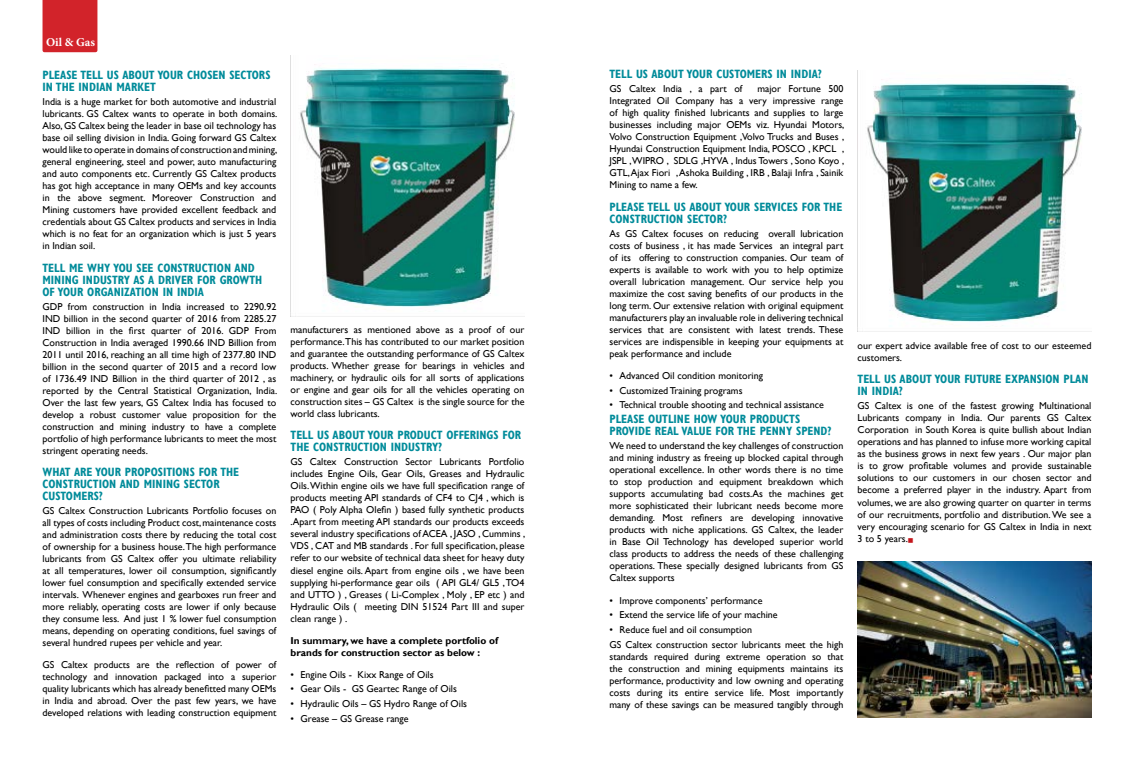
<style>
.page{position:relative;width:1134px;height:772px;background:#fff}
.page>*{position:absolute;margin:0;border:0;box-sizing:border-box;transform-origin:0 0}
.t1{font:700 condensed 12px/12px "Gill Sans";color:#008b9a;scale:.96 1}
.t2{font:700 12px "Minion Pro";letter-spacing:.005em;color:#fff}
.t3{font:10px/12px "Gill Sans";color:#000;text-align:justify}
.t4{font:700 10px/12px "Gill Sans";color:#000}
.s1{color:#c4161c}
</style>
<div class="page">
<img style="left:300px;top:64px;width:215px;height:247px">
<img style="left:857px;top:71px;width:225px;height:260px">
<img style="left:857px;top:561px;width:234px;height:156px">
<div style="left:43px;top:0;width:54px;height:52px;background:#d2232a"></div>
<p class="t2" style="left:46px;top:34px;width:50px">Oil &amp; Gas</p>
<p class="t1" style="left:43px;top:69px;width:239px">PLEASE TELL US ABOUT YOUR CHOSEN SECTORS<br>IN THE INDIAN MARKET</p>
<p class="t3" style="left:43px;top:96px;width:236px">India is a huge market for both automotive and industrial lubricants. GS Caltex wants to operate in both domains.<br>Also, GS Caltex being the leader in base oil technology has base oil selling division in India. Going forward GS Caltex would like to operate in domains of construction and mining, general engineering, steel and power, auto manufacturing and auto components etc. Currently GS Caltex products has got high acceptance in many OEMs and key accounts in the above segment. Moreover Construction and Mining customers have provided excellent feedback and credentials about GS Caltex products and services in India which is no feat for an organization which is just 5 years in Indian soil.</p>
<p class="t1" style="left:43px;top:261px;width:230px">TELL ME WHY YOU SEE CONSTRUCTION AND<br>MINING INDUSTRY AS A DRIVER FOR GROWTH<br>OF YOUR ORGANIZATION IN INDIA</p>
<p class="t3" style="left:43px;top:300px;width:236px">GDP from construction in India increased to 2290.92<br>IND billion in the second quarter of 2016 from 2285.27<br>IND billion in the first quarter of 2016. GDP From Construction in India averaged 1990.66 IND Billion from 2011 until 2016, reaching an all time high of 2377.80 IND billion in the second quarter of 2015 and a record low of 1736.49 IND Billion in the third quarter of 2012 , as reported by the Central Statistical Organization, India.<br>Over the last few years, GS Caltex India has focused to develop a robust customer value proposition for the construction and mining industry to have a complete portfolio of high performance lubricants to meet the most stringent operating needs.</p>
<p class="t1" style="left:43px;top:465px;width:206px">WHAT ARE YOUR PROPOSITIONS FOR THE<br>CONSTRUCTION AND MINING SECTOR<br>CUSTOMERS?</p>
<p class="t3" style="left:43px;top:504px;width:235px">GS Caltex Construction Lubricants Portfolio focuses on all types of costs including Product cost, maintenance costs and administration costs there by reducing the total cost of ownership for a business house. The high performance lubricants from GS Caltex offer you ultimate reliability at all temperatures, lower oil consumption, significantly lower fuel consumption and specifically extended service intervals. Whenever engines and gearboxes run freer and more reliably, operating costs are lower if only because they consume less. And just 1 % lower fuel consumption means, depending on operating conditions, fuel savings of several hundred rupees per vehicle and year.</p>
<p class="t3" style="left:43px;top:658px;width:235px">GS Caltex products are the reflection of power of technology and innovation packaged into a superior quality lubricants which has already benefitted many OEMs in India and abroad. Over the past few years, we have developed relations with leading construction equipment</p>
<p class="t3" style="left:291px;top:324px;width:235px">manufacturers as mentioned above as a proof of our performance.This has contributed to our market position and guarantee the outstanding performance of GS Caltex products. Whether grease for bearings in vehicles and machinery, or hydraulic oils for all sorts of applications or engine and gear oils for all the vehicles operating on construction sites – GS Caltex is the single source for the world class lubricants.</p>
<p class="t1" style="left:291px;top:429px;width:242px">TELL US ABOUT YOUR PRODUCT OFFERINGS FOR<br>THE CONSTRUCTION INDUSTRY?</p>
<p class="t3" style="left:291px;top:456px;width:236px">GS Caltex Construction Sector Lubricants Portfolio includes Engine Oils, Gear Oils, Greases and Hydraulic Oils. Within engine oils we have full specification range of products meeting API standards of CF4 to CJ4 , which is PAO ( Poly Alpha Olefin ) based fully synthetic products .Apart from meeting API standards our products exceeds several industry specifications of ACEA , JASO , Cummins , VDS , CAT and MB standards . For full specification, please refer to our website of technical data sheet for heavy duty diesel engine oils. Apart from engine oils , we have been supplying hi-performance gear oils ( API GL4/ GL5 , TO4 and UTTO ) , Greases ( Li-Complex , Moly , EP etc ) and Hydraulic Oils ( meeting DIN 51524 Part III and super clean range ) .</p>
<p class="t4" style="left:291px;top:634px;width:209px">In summary, we have a complete portfolio of brands for construction sector as below :</p>
<p class="t3" style="left:291px;top:668px;width:144px">• Engine Oils - Kixx Range of Oils</p>
<p class="t3" style="left:291px;top:682px;width:168px">• Gear Oils - GS Geartec Range of Oils</p>
<p class="t3" style="left:291px;top:697px;width:178px">• Hydraulic Oils – GS Hydro Range of Oils</p>
<p class="t3" style="left:291px;top:712px;width:120px">• Grease – GS Grease range</p>
<p class="t1" style="left:609px;top:69px;width:223px">TELL US ABOUT YOUR CUSTOMERS IN INDIA?</p>
<p class="t3" style="left:609px;top:83px;width:134px">GS Caltex India , a part of</p>
<p class="t3" style="left:609px;top:83px;width:236px;text-indent:148px">major Fortune 500<br>Integrated Oil Company has a very impressive range of high quality finished lubricants and supplies to large businesses including major OEMs viz. Hyundai Motors, Volvo Construction Equipment ,Volvo Trucks and Buses , Hyundai Construction Equipment India, POSCO , KPCL , JSPL , WIPRO , SDLG ,HYVA , Indus Towers , Sono Koyo , GTL, Ajax Fiori , Ashoka Building , IRB , Balaji Infra , Sainik Mining to name a few.</p>
<p class="t1" style="left:609px;top:201px;width:244px">PLEASE TELL US ABOUT YOUR SERVICES FOR THE<br>CONSTRUCTION SECTOR?</p>
<p class="t3" style="left:609px;top:227px;width:235px">As GS Caltex focuses on reducing overall lubrication costs of business , it has made Services an integral part of its offering to construction companies. Our team of experts is available to work with you to help optimize overall lubrication management. Our service help you maximize the cost saving benefits of our products in the long term. Our extensive relation with original equipment manufacturers play an invaluable role in delivering technical services that are consistent with latest trends. These services are indispensible in keeping your equipments at peak performance and include</p>
<p class="t3" style="left:609px;top:369px;width:155px">• Advanced Oil condition monitoring</p>
<p class="t3" style="left:609px;top:384px;width:135px">• Customized Training programs</p>
<p class="t3" style="left:609px;top:399px;width:216px">• Technical trouble shooting and technical assistance</p>
<p class="t1" style="left:609px;top:413px;width:233px">PLEASE OUTLINE HOW YOUR PRODUCTS<br>PROVIDE REAL VALUE FOR THE PENNY SPEND?</p>
<p class="t3" style="left:609px;top:440px;width:235px">We need to understand the key challenges of construction and mining industry as freeing up blocked capital through operational excellence. In other words there is no time to stop production and equipment breakdown which supports accumulating bad costs.As the machines get more sophisticated their lubricant needs become more demanding. Most refiners are developing innovative products with niche applications. GS Caltex, the leader in Base Oil Technology has developed superior world class products to address the needs of these challenging operations. These specially designed lubricants from GS Caltex supports</p>
<p class="t3" style="left:609px;top:594px;width:154px">• Improve components’ performance</p>
<p class="t3" style="left:609px;top:608px;width:170px">• Extend the service life of your machine</p>
<p class="t3" style="left:609px;top:622px;width:235px;line-height:14.8px">• Reduce fuel and oil consumption<br>GS Caltex construction sector lubricants meet the high</p>
<p class="t3" style="left:609px;top:650px;width:235px">standards required during extreme operation so that the construction and mining equipments maintains its performance, productivity and low owning and operating costs during its entire service life. Most importantly many of these savings can be measured tangibly through</p>
<p class="t3" style="left:857px;top:340px;width:235px">our expert advice available free of cost to our esteemed customers.</p>
<p class="t1" style="left:857px;top:373px;width:242px">TELL US ABOUT YOUR FUTURE EXPANSION PLAN<br>IN INDIA?</p>
<p class="t3" style="left:857px;top:400px;width:235px">GS Caltex is one of the fastest growing Multinational Lubricants company in India. Our parents GS Caltex Corporation in South Korea is quite bullish about Indian operations and has planned to infuse more working capital as the business grows in next few years . Our major plan is to grow profitable volumes and provide sustainable solutions to our customers in our chosen sector and become a preferred player in the industry. Apart from volumes, we are also growing quarter on quarter in terms of our recruitments, portfolio and distribution. We see a very encouraging scenario for GS Caltex in India in next 3 to 5 years.<span class="s1">■</span></p>
</div>
